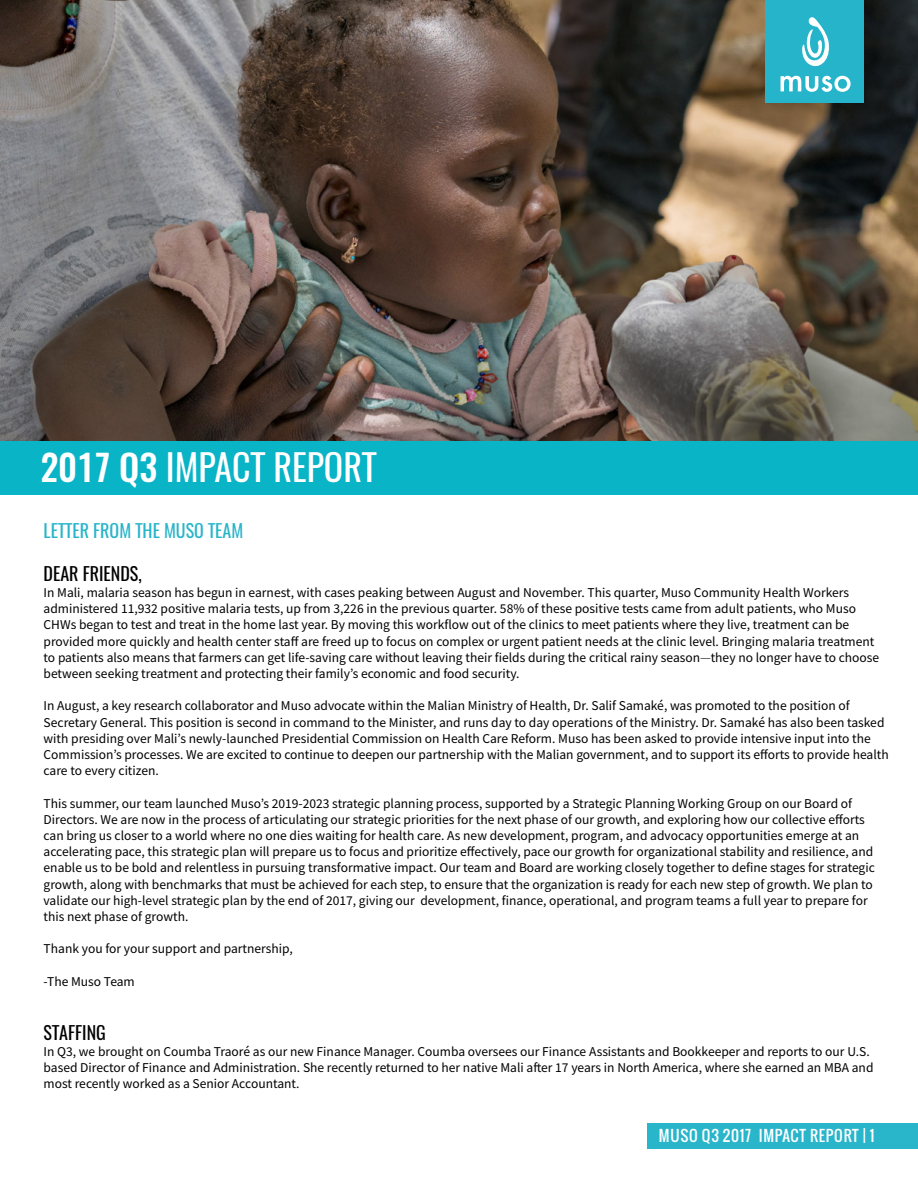
<style>
.page{position:relative;width:918px;height:1188px;background:#fff}
.page>*{position:absolute;margin:0;border:0;box-sizing:border-box;transform-origin:0 0}
.t1{font:36px "Oswald";color:#fff}
.t2{font:18px "Oswald";color:#29b5ca}
.t3{font:18px "Oswald";color:#000}
.t4{font:15px "Oswald";letter-spacing:.05em;color:#fff}
.t5{font:13.5px/16.2px "Source Sans Pro";color:#000}
.s1{font-weight:500}
.s2{color:#414042}
</style>
<div class="page">
<div style="left:647px;top:1123px;width:271px;height:25px;background:#29b5ca"></div>
<img style="left:0;top:0;width:918px;height:441px">
<div style="left:0;top:441px;width:918px;height:54px;background:#09b4c7"></div>
<div style="left:766px;top:0;width:98px;height:103px;background:#25b4ca"></div>
<svg style="left:781px;top:76px;width:70px;height:16px"></svg>
<svg style="left:802px;top:17px;width:27px;height:50px"></svg>
<h1 class="t1" style="left:40px;top:443px;width:337px"><span class="s1">2017 Q3</span> IMPACT REPORT</h1>
<h2 class="t2" style="left:44px;top:518px;width:201px">LETTER FROM THE MUSO TEAM</h2>
<h2 class="t3" style="left:44px;top:561px;width:100px">DEAR FRIENDS,</h2>
<p class="t5" style="left:44px;top:584px;width:837px">In Mali, malaria season has begun in earnest, with cases peaking between August and November. This quarter, Muso Community Health Workers administered 11,932 positive malaria tests, up from 3,226 in the previous quarter. 58% of these positive tests came from adult patients, who Muso CHWs began to test and treat in the home last year. By moving this workflow out of the clinics to meet patients where they live, treatment can be provided more quickly and health center staff are freed up to focus on complex or urgent patient needs at the clinic level. Bringing malaria treatment to patients also means that farmers can get life-saving care without leaving their fields during the critical rainy season<span class="s2">—</span>they no longer have to choose between seeking treatment and protecting their family’s economic and food security.</p>
<p class="t5" style="left:44px;top:698px;width:847px">In August, a key research collaborator and Muso advocate within the Malian Ministry of Health, Dr. Salif Samaké, was promoted to the position of Secretary General. This position is second in command to the Minister, and runs day to day operations of the Ministry. Dr. Samaké has also been tasked with presiding over Mali’s newly-launched Presidential Commission on Health Care Reform. Muso has been asked to provide intensive input into the Commission’s processes. We are excited to continue to deepen our partnership with the Malian government, and to support its efforts to provide health care to every citizen.</p>
<p class="t5" style="left:44px;top:795px;width:833px">This summer, our team launched Muso’s 2019-2023 strategic planning process, supported by a Strategic Planning Working Group on our Board of Directors. We are now in the process of articulating our strategic priorities for the next phase of our growth, and exploring how our collective efforts can bring us closer to a world where no one dies waiting for health care. As new development, program, and advocacy opportunities emerge at an accelerating pace, this strategic plan will prepare us to focus and prioritize effectively, pace our growth for organizational stability and resilience, and enable us to be bold and relentless in pursuing transformative impact. Our team and Board are working closely together to define stages for strategic growth, along with benchmarks that must be achieved for each step, to ensure that the organization is ready for each new step of growth. We plan to validate our high-level strategic plan by the end of 2017, giving our development, finance, operational, and program teams a full year to prepare for this next phase of growth.</p>
<p class="t5" style="left:44px;top:941px;width:251px">Thank you for your support and partnership,</p>
<p class="t5" style="left:44px;top:973px;width:93px">-The Muso Team</p>
<h2 class="t3" style="left:44px;top:1020px;width:64px">STAFFING</h2>
<p class="t5" style="left:44px;top:1043px;width:831px">In Q3, we brought on Coumba Traoré as our new Finance Manager. Coumba oversees our Finance Assistants and Bookkeeper and reports to our U.S. based Director of Finance and Administration. She recently returned to her native Mali after 17 years in North America, where she earned an MBA and most recently worked as a Senior Accountant.</p>
<p class="t4" style="left:659px;top:1125px;width:217px">MUSO Q3 2017 IMPACT REPORT | 1</p>
</div>
